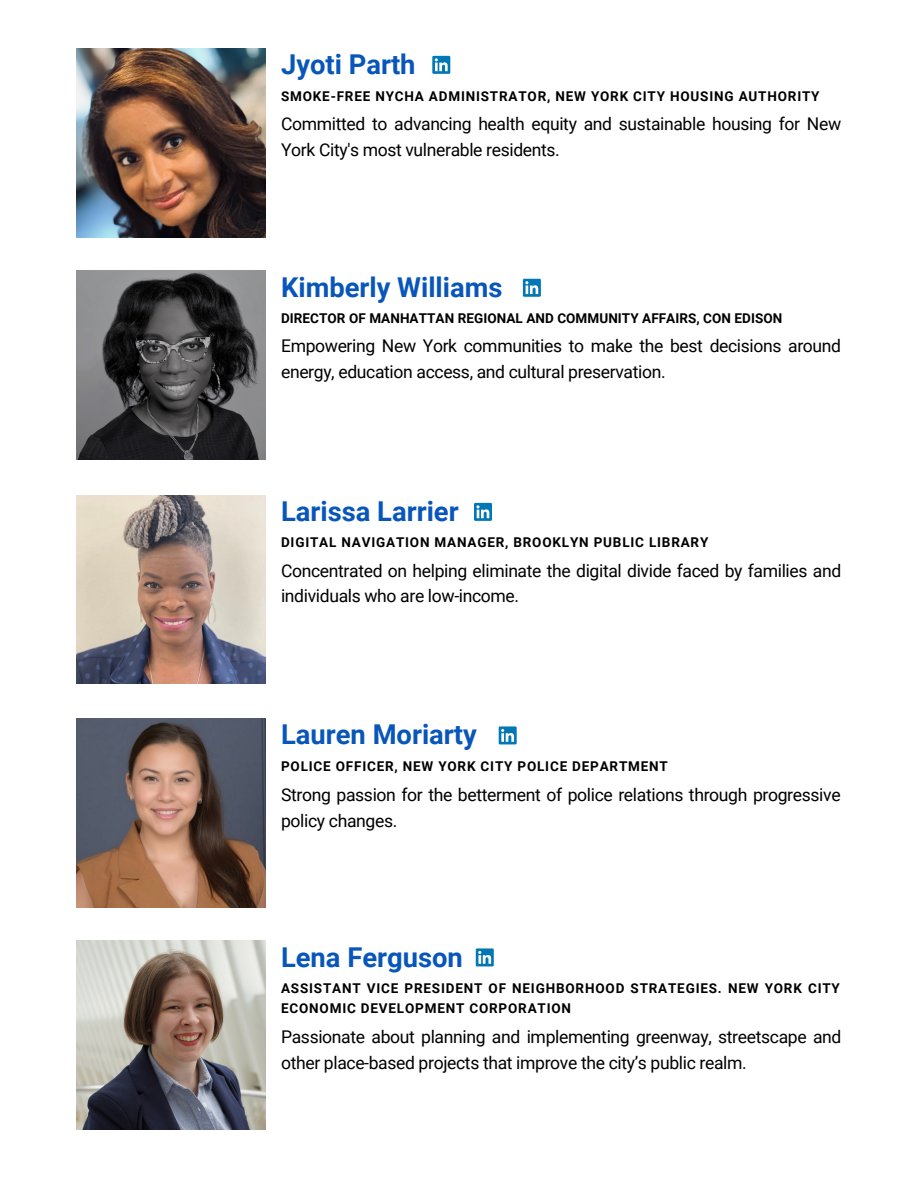
<style>
.page{position:relative;width:918px;height:1188px;background:#fff}
.page>*{position:absolute;margin:0;border:0;box-sizing:border-box;transform-origin:0 0}
.t1{font:700 27.3px "Roboto";color:#0856ba}
.t2{font:17.55px/25.8px "Roboto";letter-spacing:-.02em;color:#000}
.t3{font:700 13.5px/20.2px "Roboto";letter-spacing:.06em;color:#000}
.t4{font:700 13.5px "Roboto";letter-spacing:.005em;color:#000}
</style>
<div class="page">
<img style="left:77px;top:48px;width:188px;height:189px">
<div style="left:432px;top:56px;width:18px;height:18px;background:#0177b5"></div>
<svg style="left:435px;top:58px;width:13px;height:13px"></svg>
<img style="left:77px;top:271px;width:188px;height:188px">
<svg style="left:523px;top:279px;width:18px;height:18px"></svg>
<svg style="left:525px;top:281px;width:13px;height:13px"></svg>
<img style="left:77px;top:495px;width:188px;height:189px">
<svg style="left:474px;top:503px;width:18px;height:18px"></svg>
<svg style="left:476px;top:505px;width:13px;height:13px"></svg>
<img style="left:77px;top:719px;width:188px;height:188px">
<div style="left:499px;top:726px;width:18px;height:18px;background:#0177b5"></div>
<svg style="left:501px;top:729px;width:13px;height:13px"></svg>
<img style="left:77px;top:941px;width:188px;height:189px">
<div style="left:476px;top:948px;width:18px;height:18px;background:#0177b5"></div>
<svg style="left:478px;top:951px;width:13px;height:13px"></svg>
<p class="t1" style="left:281px;top:49px;width:136px">Jyoti Parth</p>
<p class="t2" style="left:281px;top:111px;width:562px">Committed to advancing health equity and sustainable housing for New<br>York City's most vulnerable residents.</p>
<p class="t3" style="left:281px;top:86px;width:540px">SMOKE-FREE NYCHA ADMINISTRATOR, NEW YORK CITY HOUSING AUTHORITY</p>
<p class="t1" style="left:281px;top:271px;width:223px">Kimberly Williams</p>
<p class="t2" style="left:281px;top:333px;width:562px">Empowering New York communities to make the best decisions around energy, education access, and cultural preservation.</p>
<p class="t4" style="left:281px;top:311px;width:503px">DIRECTOR OF MANHATTAN REGIONAL AND COMMUNITY AFFAIRS, CON EDISON</p>
<p class="t1" style="left:281px;top:496px;width:179px">Larissa Larrier</p>
<p class="t3" style="left:281px;top:533px;width:429px">DIGITAL NAVIGATION MANAGER, BROOKLYN PUBLIC LIBRARY</p>
<p class="t2" style="left:281px;top:558px;width:562px">Concentrated on helping eliminate the digital divide faced by families and individuals who are low-income.</p>
<p class="t1" style="left:281px;top:719px;width:197px">Lauren Moriarty</p>
<p class="t2" style="left:281px;top:782px;width:561px">Strong passion for the betterment of police relations through progressive policy changes.</p>
<p class="t3" style="left:281px;top:756px;width:388px">POLICE OFFICER, NEW YORK CITY POLICE DEPARTMENT</p>
<p class="t1" style="left:281px;top:942px;width:183px">Lena Ferguson</p>
<p class="t3" style="left:281px;top:978px;width:560px">ASSISTANT VICE PRESIDENT OF NEIGHBORHOOD STRATEGIES. NEW YORK CITY<br>ECONOMIC DEVELOPMENT CORPORATION</p>
<p class="t2" style="left:281px;top:1024px;width:562px">Passionate about planning and implementing greenway, streetscape and other place-based projects that improve the city’s public realm.</p>
</div>
